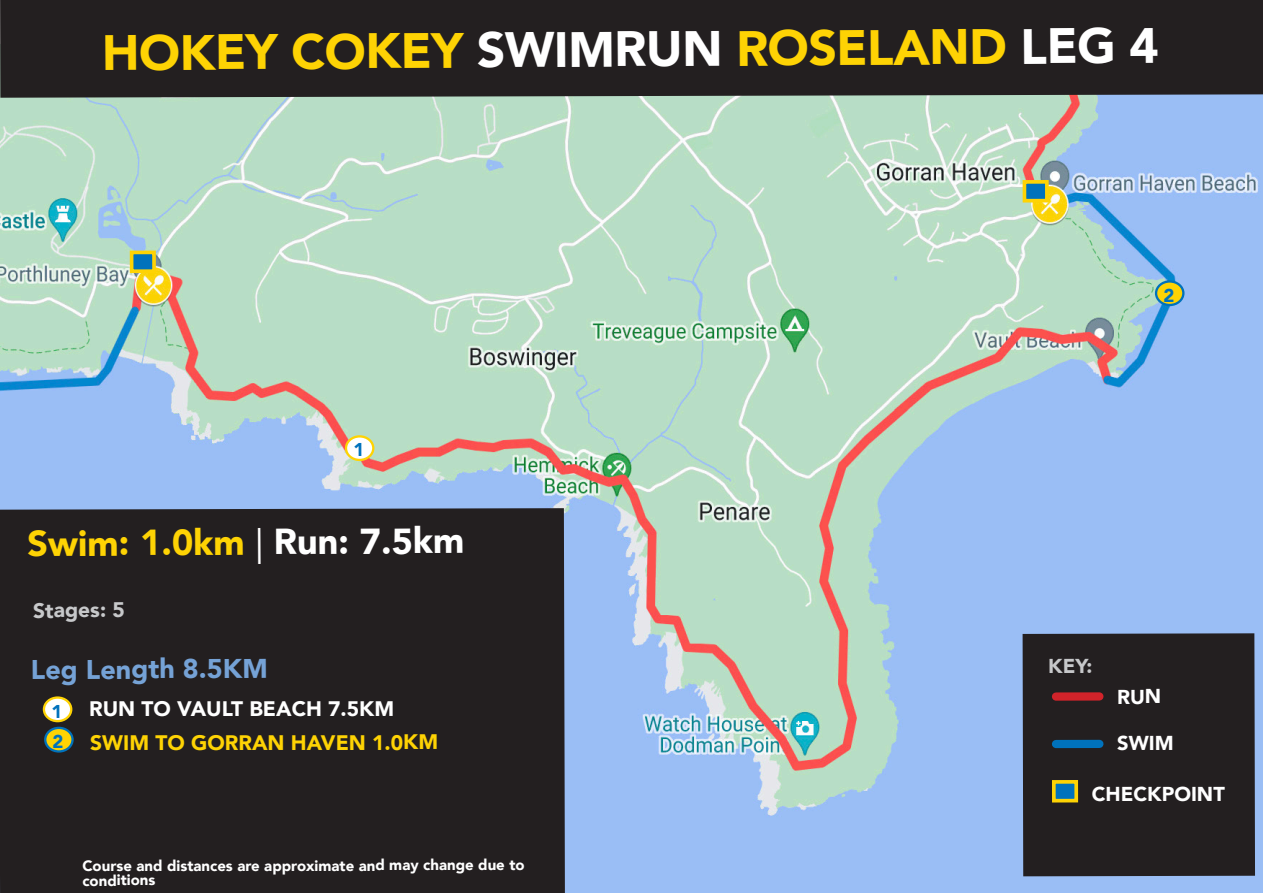
<style>
.page{position:relative;width:1263px;height:893px;background:#fff}
.page>*{position:absolute;margin:0;border:0;box-sizing:border-box;transform-origin:0 0}
.t1{font:900 49.5px "Avenir";letter-spacing:-.02em;color:#fed304}
.t2{font:900 36px "Avenir";letter-spacing:-.01em;color:#fed304}
.t3{font:900 27px "Avenir";letter-spacing:-.01em;color:#75a2d6}
.t4{font:900 21px "Avenir";letter-spacing:-.005em;color:#fed304}
.t5{font:900 21px "Avenir";letter-spacing:-.005em;color:#fff}
.t6{font:900 21px "Avenir";letter-spacing:-.01em;color:#c7c8ca}
.t7{font:900 20.1px "Avenir";letter-spacing:-.005em;color:#fff}
.t8{font:900 20.1px "Avenir";color:#c7c8ca}
.t9{font:900 18.45px "Avenir";color:#0072bc}
.t10{font:900 15px/14.9px "Avenir";letter-spacing:-.005em;color:#fff}
.s1{color:#fff}
.s2{font-weight:400;color:#fff}
</style>
<div class="page">
<img style="left:0;top:98px;width:1263px;height:795px">
<div style="left:0;top:0;width:1263px;height:98px;background:#231f20"></div>
<div style="left:0;top:508px;width:565px;height:385px;background:#231f20"></div>
<div style="left:1022px;top:633px;width:233px;height:243px;background:#231f20"></div>
<div style="left:1054px;top:782px;width:22px;height:19px;background:#0072bc"></div>
<div style="left:1052px;top:780px;width:26px;height:22px;border:4px solid #fed304"></div>
<div style="left:1056px;top:740px;width:43px;height:8px;background:#0072bc"></div>
<div style="left:1056px;top:692px;width:43px;height:9px;background:#d1232a"></div>
<div style="left:1024px;top:182px;width:23px;height:19px;background:#0072bc"></div>
<div style="left:1022px;top:180px;width:27px;height:23px;border:4px solid #fed304"></div>
<div style="left:45px;top:728px;width:28px;height:23px;background:#fed304;border-radius:50%"></div>
<div style="left:44px;top:727px;width:30px;height:26px;border:2px solid #0072bc;border-radius:50%"></div>
<div style="left:44px;top:697px;width:27px;height:24px;background:#fff;border-radius:50%"></div>
<div style="left:43px;top:696px;width:29px;height:26px;border:2px solid #fed304;border-radius:50%"></div>
<div style="left:346px;top:436px;width:27px;height:24px;background:#fff;border-radius:50%"></div>
<div style="left:345px;top:435px;width:29px;height:26px;border:2px solid #fed304;border-radius:50%"></div>
<div style="left:1156px;top:281px;width:27px;height:24px;background:#fed304;border-radius:50%"></div>
<div style="left:1155px;top:280px;width:29px;height:26px;border:2px solid #0072bc;border-radius:50%"></div>
<div style="left:132px;top:252px;width:22px;height:19px;background:#0072bc"></div>
<div style="left:130px;top:251px;width:26px;height:22px;border:4px solid #fed304"></div>
<p class="t1" style="left:102px;top:8px;width:1059px">HOKEY COKEY <span class="s1">SWIMRUN</span> ROSELAND <span class="s1">LEG 4</span></p>
<p class="t9" style="left:353px;top:434px;width:13px">1</p>
<p class="t2" style="left:27px;top:512px;width:439px">Swim: 1.0km <span class="s2">|</span> <span class="s1">Run: 7.5km</span></p>
<p class="t6" style="left:33px;top:592px;width:93px">Stages: 5</p>
<p class="t3" style="left:31px;top:646px;width:239px">Leg Length 8.5KM</p>
<p class="t9" style="left:51px;top:695px;width:13px">1</p>
<p class="t9" style="left:53px;top:726px;width:13px">2</p>
<p class="t5" style="left:89px;top:691px;width:307px">RUN TO VAULT BEACH 7.5KM</p>
<p class="t4" style="left:90px;top:724px;width:349px">SWIM TO GORRAN HAVEN 1.0KM</p>
<p class="t10" style="left:82px;top:858px;width:444px">Course and distances are approximate and may change due to conditions</p>
<p class="t9" style="left:1163px;top:279px;width:13px">2</p>
<p class="t8" style="left:1048px;top:649px;width:46px">KEY:</p>
<p class="t7" style="left:1117px;top:679px;width:46px">RUN</p>
<p class="t7" style="left:1117px;top:726px;width:58px">SWIM</p>
<p class="t7" style="left:1092px;top:777px;width:135px">CHECKPOINT</p>
</div>
